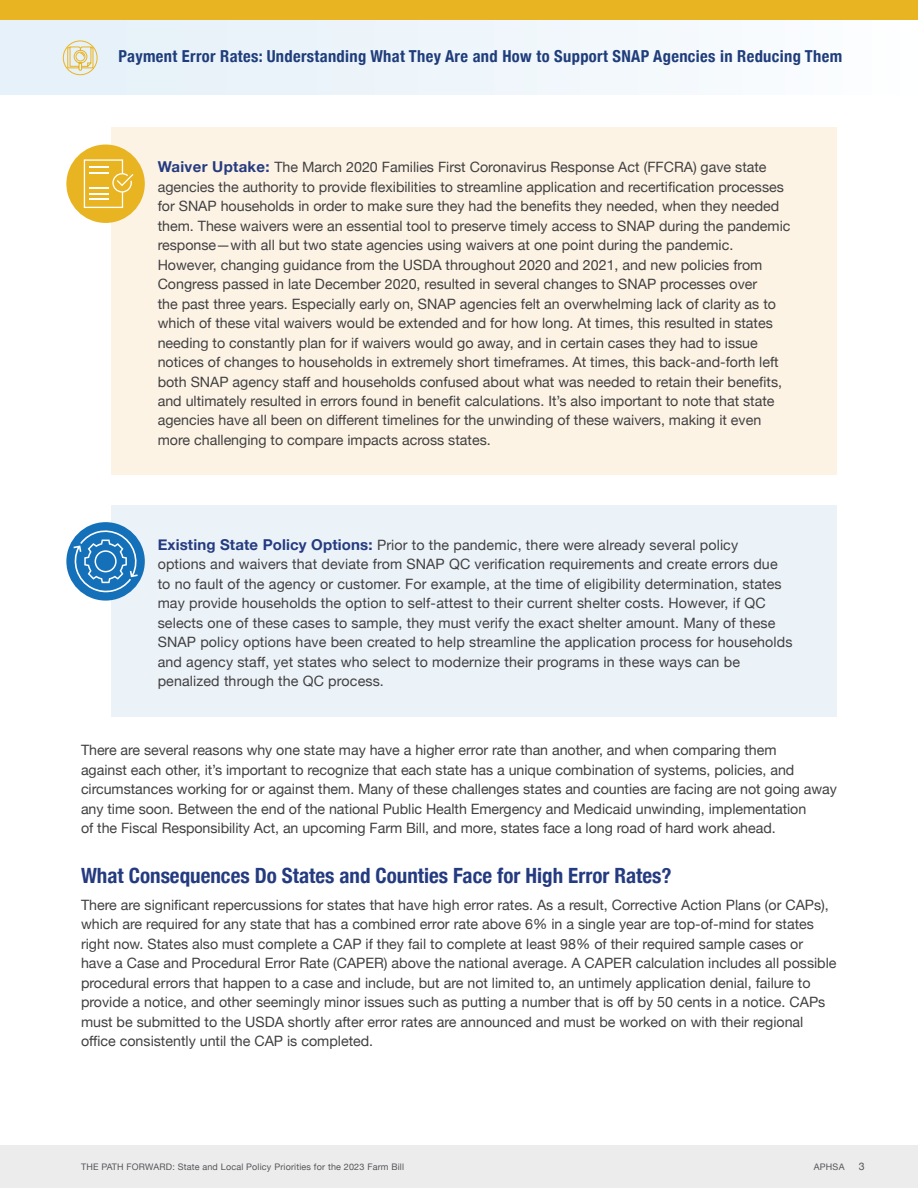
<style>
.page{position:relative;width:918px;height:1188px;background:#fff}
.page>*{position:absolute;margin:0;border:0;box-sizing:border-box;transform-origin:0 0}
.t1{font:700 condensed 21px "Helvetica Neue";color:#253b80}
.t2{font:700 condensed 16.5px "Helvetica Neue";letter-spacing:.02em;color:#1f3d7b}
.t3{font:14.25px/19.5px "Helvetica Neue";color:#414042}
.t4{font:10.5px "Helvetica Neue";color:#54565a}
.t5{font:9px "Helvetica Neue";letter-spacing:.02em;color:#54565a}
.s1{font-weight:700;font-size:15px;color:#253b80}
</style>
<div class="page">
<div style="left:0;top:19px;width:918px;height:75px;background:linear-gradient(to right,#e4eff7,#fbfdfe)"></div>
<div style="left:0;top:0;width:918px;height:19px;background:#e9b422"></div>
<div style="left:63px;top:40px;width:35px;height:35px;border:1px solid #e9b422;border-radius:50%"></div>
<svg style="left:67px;top:46px;width:27px;height:25px"></svg>
<div style="left:0;top:1146px;width:918px;height:42px;background:#edecec"></div>
<div style="left:112px;top:127px;width:725px;height:348px;background:#fcf3e4"></div>
<div style="left:112px;top:505px;width:725px;height:211px;background:#ebf2f8"></div>
<div style="left:66px;top:145px;width:79px;height:78px;background:#e9b422;border-radius:50%"></div>
<div style="left:66px;top:522px;width:79px;height:79px;background:#1471b9;border-radius:50%"></div>
<svg style="left:84px;top:159px;width:49px;height:49px"></svg>
<svg style="left:74px;top:530px;width:67px;height:62px"></svg>
<div style="left:95px;top:550px;width:22px;height:22px;border:2px solid #fff;border-radius:50%"></div>
<p class="t2" style="left:118px;top:50px;width:725px">Payment Error Rates: Understanding What They Are and How to Support SNAP Agencies in Reducing Them</p>
<p class="t3" style="left:158px;top:158px;width:634px"><span class="s1">Waiver Uptake:</span> The March 2020 Families First Coronavirus Response Act (FFCRA) gave state agencies the authority to provide flexibilities to streamline application and recertification processes for SNAP households in order to make sure they had the benefits they needed, when they needed them. These waivers were an essential tool to preserve timely access to SNAP during the pandemic response—with all but two state agencies using waivers at one point during the pandemic.<br>However, changing guidance from the USDA throughout 2020 and 2021, and new policies from Congress passed in late December 2020, resulted in several changes to SNAP processes over<br>the past three years. Especially early on, SNAP agencies felt an overwhelming lack of clarity as to which of these vital waivers would be extended and for how long. At times, this resulted in states needing to constantly plan for if waivers would go away, and in certain cases they had to issue notices of changes to households in extremely short timeframes. At times, this back-and-forth left both SNAP agency staff and households confused about what was needed to retain their benefits, and ultimately resulted in errors found in benefit calculations. It’s also important to note that state agencies have all been on different timelines for the unwinding of these waivers, making it even more challenging to compare impacts across states.</p>
<p class="t3" style="left:158px;top:536px;width:636px"><span class="s1">Existing State Policy Options:</span> Prior to the pandemic, there were already several policy<br>options and waivers that deviate from SNAP QC verification requirements and create errors due to no fault of the agency or customer. For example, at the time of eligibility determination, states may provide households the option to self-attest to their current shelter costs. However, if QC selects one of these cases to sample, they must verify the exact shelter amount. Many of these SNAP policy options have been created to help streamline the application process for households and agency staff, yet states who select to modernize their programs in these ways can be penalized through the QC process.</p>
<p class="t3" style="left:81px;top:741px;width:758px">There are several reasons why one state may have a higher error rate than another, and when comparing them<br>against each other, it’s important to recognize that each state has a unique combination of systems, policies, and circumstances working for or against them. Many of these challenges states and counties are facing are not going away any time soon. Between the end of the national Public Health Emergency and Medicaid unwinding, implementation<br>of the Fiscal Responsibility Act, an upcoming Farm Bill, and more, states face a long road of hard work ahead.</p>
<h1 class="t1" style="left:81px;top:868px;width:592px">What Consequences Do States and Counties Face for High Error Rates?</h1>
<p class="t3" style="left:81px;top:896px;width:757px">There are significant repercussions for states that have high error rates. As a result, Corrective Action Plans (or CAPs), which are required for any state that has a combined error rate above 6% in a single year are top-of-mind for states right now. States also must complete a CAP if they fail to complete at least 98% of their required sample cases or have a Case and Procedural Error Rate (CAPER) above the national average. A CAPER calculation includes all possible procedural errors that happen to a case and include, but are not limited to, an untimely application denial, failure to provide a notice, and other seemingly minor issues such as putting a number that is off by 50 cents in a notice. CAPs must be submitted to the USDA shortly after error rates are announced and must be worked on with their regional office consistently until the CAP is completed.</p>
<p class="t5" style="left:81px;top:1163px;width:325px">THE PATH FORWARD: State and Local Policy Priorities for the 2023 Farm Bill</p>
<p class="t5" style="left:814px;top:1163px;width:32px">APHSA</p>
<p class="t4" style="left:859px;top:1162px;width:7px">3</p>
</div>
